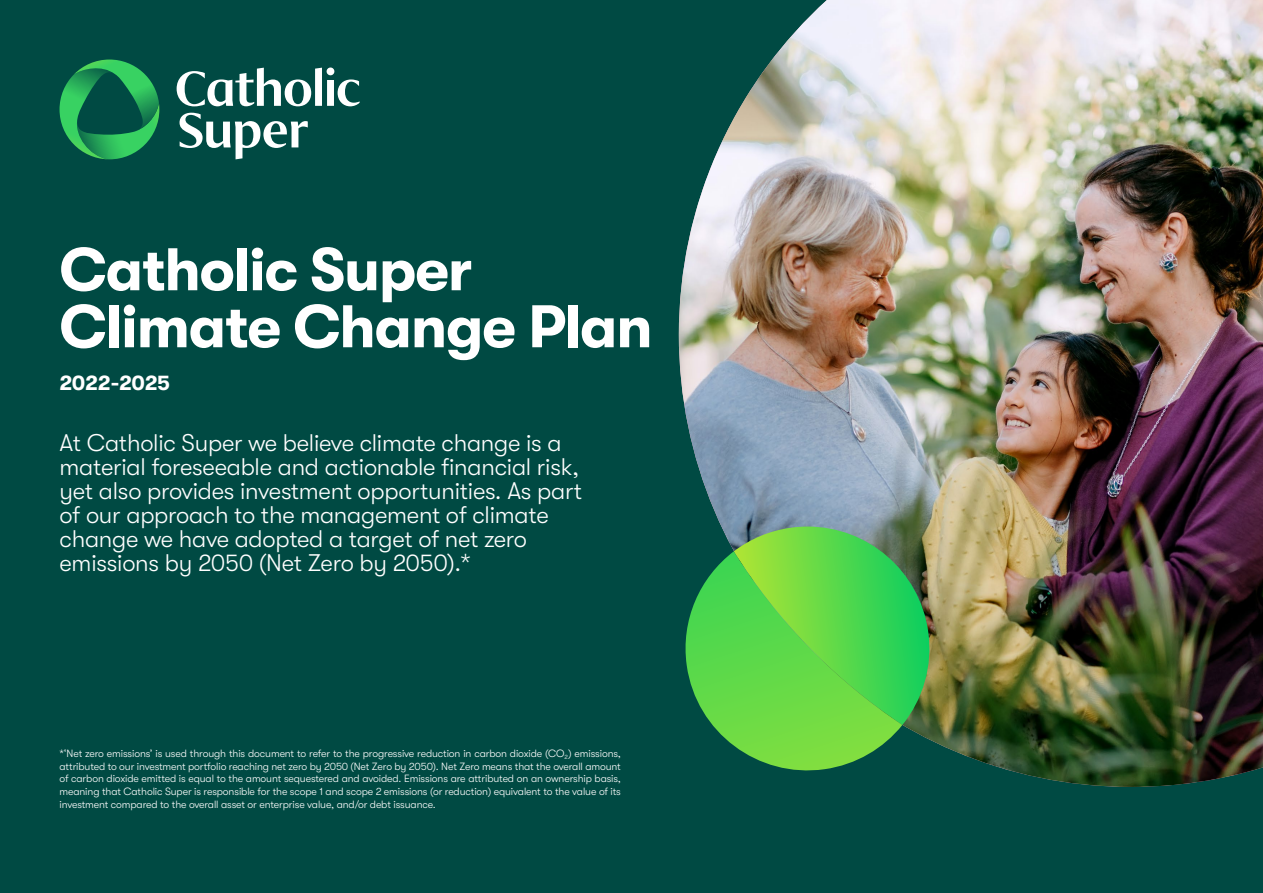
<style>
.page{position:relative;width:1263px;height:893px;background:#004a43}
.page>*{position:absolute;margin:0;border:0;box-sizing:border-box;transform-origin:0 0}
.t1{font:700 60px/57px "GT Walsheim";letter-spacing:-.02em;color:#fff}
.t2{font:300 24px/24px "GT Walsheim";letter-spacing:-.01em;color:#fff}
.t3{font:700 21px "GT Walsheim";letter-spacing:-.015em;color:#fff}
.t4{font:300 10.5px/12.8px "GT Walsheim";letter-spacing:-.01em;color:#fff;text-align:justify}
</style>
<div class="page">
<img style="left:679px;top:0;width:584px;height:787px">
<img style="left:734px;top:527px;width:199px;height:198px">
<svg style="left:680px;top:551px;width:222px;height:227px"></svg>
<svg style="left:60px;top:60px;width:99px;height:99px"></svg>
<svg style="left:180px;top:113px;width:128px;height:46px"></svg>
<svg style="left:177px;top:68px;width:183px;height:38px"></svg>
<h1 class="t1" style="left:60px;top:241px;width:595px">Catholic Super<br>Climate Change Plan</h1>
<h3 class="t3" style="left:60px;top:371px;width:112px">2022-2025</h3>
<p class="t2" style="left:60px;top:431px;width:524px">At Catholic Super we believe climate change is a material foreseeable and actionable financial risk, yet also provides investment opportunities. As part of our approach to the management of climate change we have adopted a target of net zero emissions by 2050 (Net Zero by 2050).*</p>
<p class="t4" style="left:60px;top:747px;width:563px">*‘Net zero emissions’ is used through this document to refer to the progressive reduction in carbon dioxide (CO<sub>2</sub>) emissions, attributed to our investment portfolio reaching net zero by 2050 (Net Zero by 2050). Net Zero means that the overall amount of carbon dioxide emitted is equal to the amount sequestered and avoided. Emissions are attributed on an ownership basis, meaning that Catholic Super is responsible for the scope 1 and scope 2 emissions (or reduction) equivalent to the value of its investment compared to the overall asset or enterprise value, and/or debt issuance.</p>
</div>
